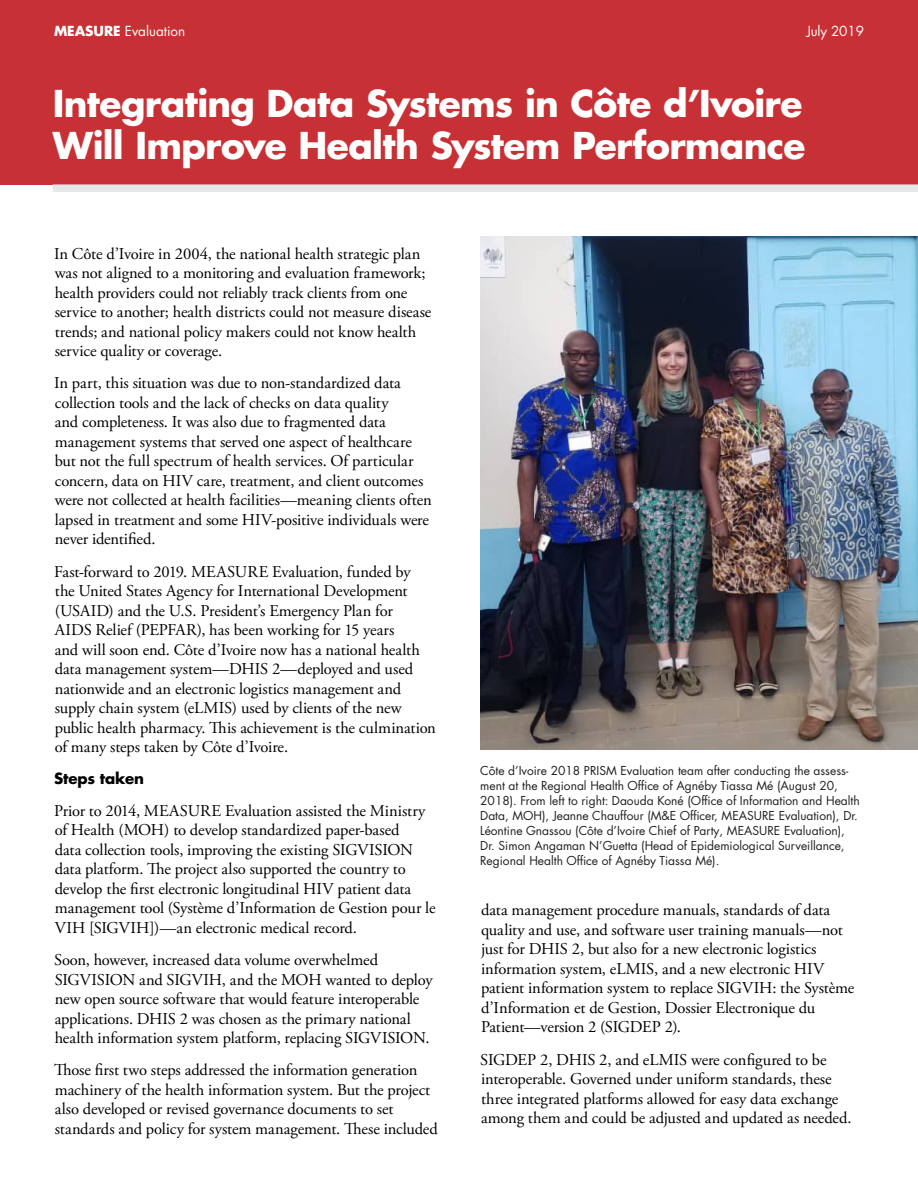
<style>
.page{position:relative;width:918px;height:1188px;background:#fff}
.page>*{position:absolute;margin:0;border:0;box-sizing:border-box;transform-origin:0 0}
.t1{font:700 36px/42px "Futura LT Pro";letter-spacing:-.015em;color:#fff}
.t2{font:16.5px/19.5px "Adobe Garamond Pro";letter-spacing:-.005em;color:#000}
.Heading_2{font:700 15px "Futura LT Pro";letter-spacing:-.01em;color:#000}
.t3{font:13.5px "Futura LT Pro";color:#fff}
.t4{font:12px/15px "Futura LT Pro";color:#231f20}
.s1{font-weight:700}
</style>
<div class="page">
<div style="left:0;top:0;width:918px;height:185px;background:#c73136"></div>
<div style="left:53px;top:184px;width:865px;height:8px;background:#e6e7e9"></div>
<img style="left:480px;top:237px;width:438px;height:512px">
<p class="t3" style="left:54px;top:22px;width:133px"><span class="s1">MEASURE</span> Evaluation</p>
<p class="t3" style="left:807px;top:22px;width:59px">July 2019</p>
<p class="t1" style="left:53px;top:81px;width:754px">Integrating Data Systems in Côte d’Ivoire<br>Will Improve Health System Performance</p>
<p class="t2" style="left:54px;top:244px;width:379px">In Côte d’Ivoire in 2004, the national health strategic plan was not aligned to a monitoring and evaluation framework; health providers could not reliably track clients from one service to another; health districts could not measure disease trends; and national policy makers could not know health service quality or coverage.</p>
<p class="t2" style="left:54px;top:374px;width:379px">In part, this situation was due to non-standardized data collection tools and the lack of checks on data quality<br>and completeness. It was also due to fragmented data management systems that served one aspect of healthcare but not the full spectrum of health services. Of particular concern, data on HIV care, treatment, and client outcomes were not collected at health facilities—meaning clients often lapsed in treatment and some HIV-positive individuals were never identified.</p>
<p class="t2" style="left:54px;top:562px;width:383px">Fast-forward to 2019. MEASURE Evaluation, funded by<br>the United States Agency for International Development (USAID) and the U.S. President’s Emergency Plan for<br>AIDS Relief (PEPFAR), has been working for 15 years<br>and will soon end. Côte d’Ivoire now has a national health data management system—DHIS 2—deployed and used nationwide and an electronic logistics management and supply chain system (eLMIS) used by clients of the new public health pharmacy. This achievement is the culmination of many steps taken by Côte d’Ivoire.</p>
<p class="Heading_2" style="left:54px;top:767px;width:92px">Steps taken</p>
<p class="t2" style="left:54px;top:801px;width:383px">Prior to 2014, MEASURE Evaluation assisted the Ministry of Health (MOH) to develop standardized paper-based<br>data collection tools, improving the existing SIGVISION data platform. The project also supported the country to develop the first electronic longitudinal HIV patient data management tool (Système d’Information de Gestion pour le VIH [SIGVIH])—an electronic medical record.</p>
<p class="t2" style="left:54px;top:951px;width:380px">Soon, however, increased data volume overwhelmed SIGVISION and SIGVIH, and the MOH wanted to deploy new open source software that would feature interoperable applications. DHIS 2 was chosen as the primary national health information system platform, replacing SIGVISION.</p>
<p class="t2" style="left:54px;top:1061px;width:385px">Those first two steps addressed the information generation machinery of the health information system. But the project also developed or revised governance documents to set standards and policy for system management. These included</p>
<p class="t4" style="left:480px;top:763px;width:381px">Côte d’Ivoire 2018 PRISM Evaluation team after conducting the assess&shy;ment at the Regional Health Office of Agnéby Tiassa Mé (August 20, 2018). From left to right: Daouda Koné (Office of Information and Health Data, MOH), Jeanne Chauffour (M&amp;E Officer, MEASURE Evaluation), Dr.<br>Léontine Gnassou (Côte d’Ivoire Chief of Party, MEASURE Evaluation), Dr. Simon Angaman N’Guetta (Head of Epidemiological Surveillance, Regional Health Office of Agnéby Tiassa Mé).</p>
<p class="t2" style="left:481px;top:901px;width:375px">data management procedure manuals, standards of data quality and use, and software user training manuals—not just for DHIS 2, but also for a new electronic logistics information system, eLMIS, and a new electronic HIV patient information system to replace SIGVIH: the Système d’Information et de Gestion, Dossier Electronique du Patient—version 2 (SIGDEP 2).</p>
<p class="t2" style="left:480px;top:1050px;width:373px">SIGDEP 2, DHIS 2, and eLMIS were configured to be interoperable. Governed under uniform standards, these three integrated platforms allowed for easy data exchange among them and could be adjusted and updated as needed.</p>
</div>
